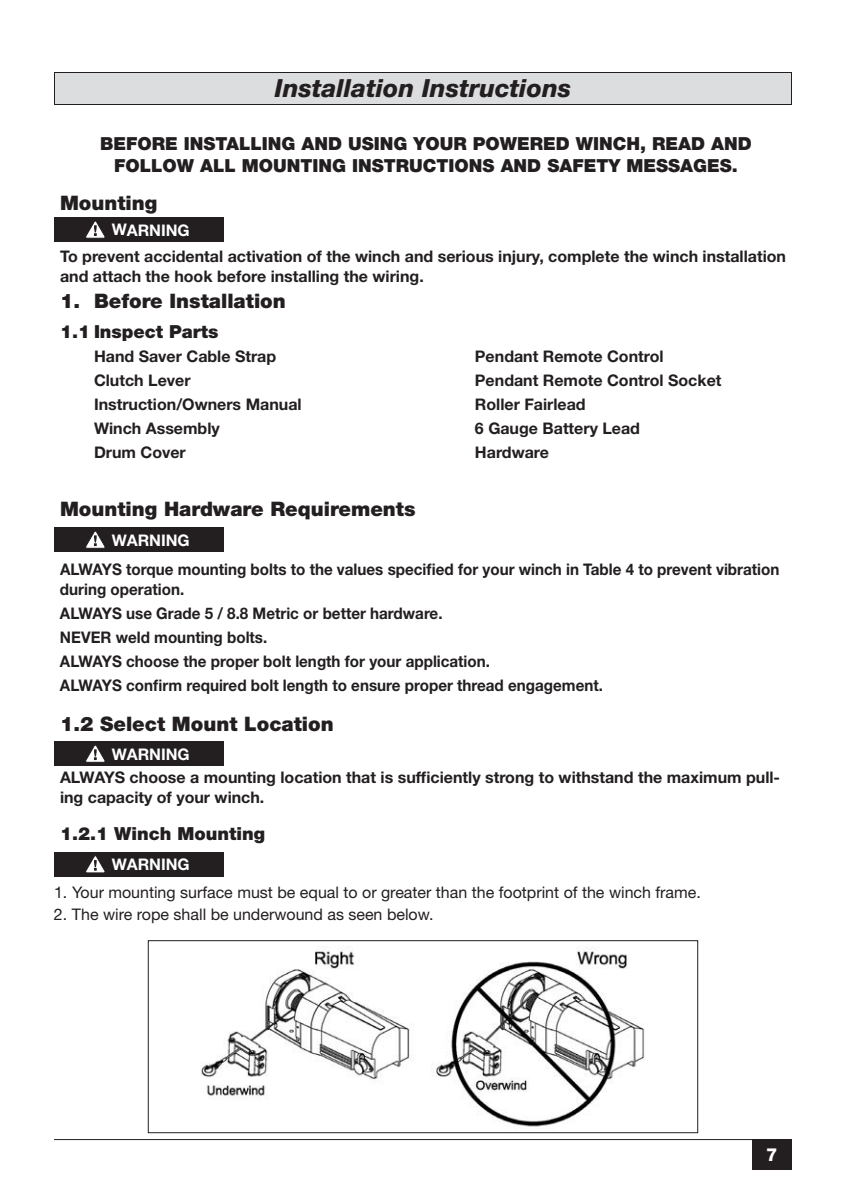
<style>
.page{position:relative;width:846px;height:1197px;background:#fff}
.page>*{position:absolute;margin:0;border:0;box-sizing:border-box;transform-origin:0 0}
.t1{font:italic 800 25px "Helvetica Neue LT Std";color:#231f20}
.t2{font:900 20px "Helvetica Neue LT Std";color:#231f20}
.t3{font:900 18px "Helvetica Neue LT Std";color:#231f20}
.t4{font:800 18px "Helvetica Neue LT Std";color:#fff}
.t5{font:700 16px/24px "Helvetica Neue LT Std";color:#231f20}
.t6{font:700 16px/24px "Helvetica Neue LT Std";color:#231f20;scale:.95 1}
.t7{font:16px "Helvetica Neue LT Std";color:#231f20}
.t8{font:700 16px "Helvetica Neue LT Std";color:#fff}
</style>
<div class="page">
<hr style="left:54px;top:1139px;width:738px;height:1px;background:#231f20">
<div style="left:752px;top:1139px;width:40px;height:30px;background:#231f20"></div>
<div style="left:54px;top:218px;width:170px;height:24px;background:#231f20"></div>
<svg style="left:85px;top:221px;width:20px;height:18px"></svg>
<div style="left:54px;top:72px;width:738px;height:32px;background:#dcdddf"></div>
<div style="left:54px;top:72px;width:738px;height:33px;border:1px solid #231f20"></div>
<div style="left:54px;top:742px;width:170px;height:24px;background:#231f20"></div>
<svg style="left:85px;top:745px;width:20px;height:18px"></svg>
<div style="left:54px;top:852px;width:170px;height:24px;background:#231f20"></div>
<svg style="left:85px;top:855px;width:20px;height:18px"></svg>
<img style="left:201px;top:947px;width:444px;height:180px">
<div style="left:148px;top:940px;width:550px;height:193px;border:1px solid #231f20"></div>
<div style="left:54px;top:528px;width:170px;height:24px;background:#231f20"></div>
<svg style="left:85px;top:531px;width:20px;height:18px"></svg>
<h1 class="t1" style="left:275px;top:73px;width:298px">Installation Instructions</h1>
<p class="t3" style="left:100px;top:132px;width:109px">BEFORE INSTALLI</p>
<p class="t3" style="left:268px;top:132px;width:173px">NG AND USING YOUR</p>
<p class="t3" style="left:473px;top:132px;width:278px">POWERED WINCH , READ AND</p>
<p class="t3" style="left:114px;top:154px;width:26px">FOLLOW</p>
<p class="t3" style="left:200px;top:154px;width:13px">ALL</p>
<p class="t3" style="left:242px;top:154px;width:16px">MOU</p>
<p class="t3" style="left:287px;top:154px;width:99px">NTING INSTRUCTIO</p>
<p class="t3" style="left:469px;top:154px;width:201px">NS AND SAFETY MESSA</p>
<p class="t3" style="left:693px;top:154px;width:46px">GES.</p>
<p class="t2" style="left:60px;top:191px;width:99px">MOUNTING</p>
<p class="t5" style="left:60px;top:246px;width:728px;line-height:20px">To prevent accidental activation of the winch and serious injury, complete the winch installation and attach the hook before installing the wiring.</p>
<p class="t2" style="left:60px;top:289px;width:227px">1. BEFORE INSTALLATION</p>
<p class="t8" style="left:112px;top:220px;width:79px">WARNING</p>
<p class="t3" style="left:60px;top:320px;width:160px">1.1 INSPECT PARTS</p>
<p class="t5" style="left:94px;top:344px;width:209px">Hand Saver Cable Strap<br>Clutch Lever<br>Instruction/Owners Manual<br>Winch Assembly<br>Drum Cover</p>
<p class="t5" style="left:475px;top:344px;width:248px">Pendant Remote Control<br>Pendant Remote Control Socket<br>Roller Fairlead<br>6 Gauge Battery Lead<br>Hardware</p>
<p class="t2" style="left:60px;top:497px;width:357px">MOUNTING HARDWARE REQUIREMENTS</p>
<p class="t8" style="left:112px;top:530px;width:79px">WARNING</p>
<p class="t6" style="left:60px;top:559px;width:759px;line-height:20px">ALWAYS torque mounting bolts to the values specified for your winch in Table 4 to prevent vibration during operation.</p>
<p class="t6" style="left:60px;top:601px;width:573px">ALWAYS use Grade 5 / 8.8 Metric or better hardware.<br>NEVER weld mounting bolts.<br>ALWAYS choose the proper bolt length for your application.<br>ALWAYS confirm required bolt length to ensure proper thread engagement.</p>
<p class="t2" style="left:60px;top:712px;width:275px">1.2 SELECT MOUNT LOCATION</p>
<p class="t5" style="left:60px;top:767px;width:722px;line-height:20px">ALWAYS choose a mounting location that is sufficiently strong to withstand the maximum pull&shy;ing capacity of your winch.</p>
<p class="t8" style="left:112px;top:744px;width:79px">WARNING</p>
<p class="t3" style="left:60px;top:823px;width:207px">1.2.1 WINCH MOUNTING</p>
<p class="t8" style="left:112px;top:855px;width:79px">WARNING</p>
<p class="t7" style="left:54px;top:882px;width:648px">1. Your mounting surface must be equal to or greater than the footprint of the winch frame.</p>
<p class="t7" style="left:54px;top:904px;width:381px">2. The wire rope shall be underwound as seen below.</p>
<p class="t4" style="left:766px;top:1144px;width:13px">7</p>
</div>
